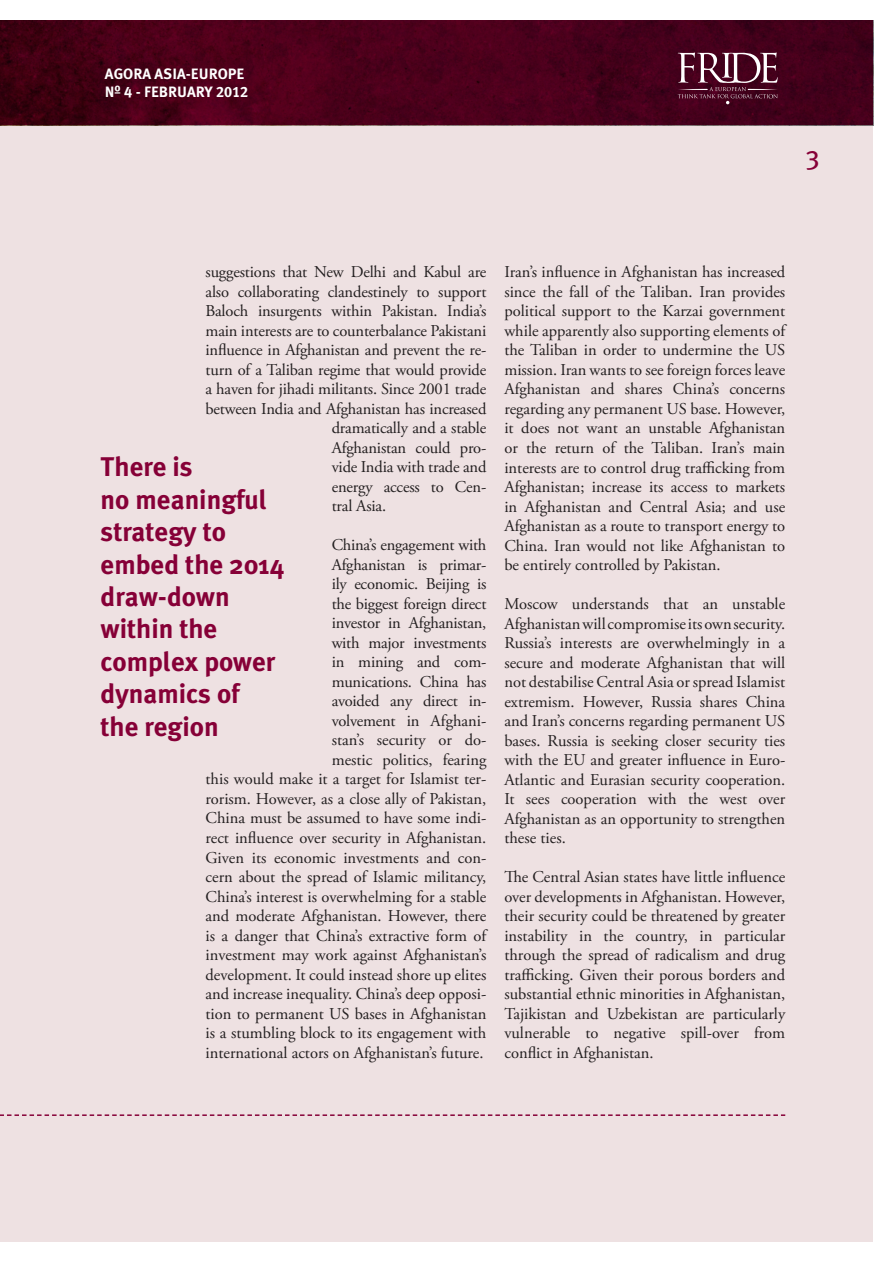
<style>
.page{position:relative;width:893px;height:1263px;background:#fff}
.page>*{position:absolute;margin:0;border:0;box-sizing:border-box;transform-origin:0 0}
.t1{font:700 27px/32.4px "Meta Plus";color:#860037}
.t2{font:27px "Meta Plus Book Caps";color:#860037}
.t3{font:16.5px/19.5px "Adobe Garamond Pro";color:#231f20;text-align:justify}
.t4{font:15px/18px "Meta Plus Bold Caps";color:#fff}
</style>
<div class="page">
<div style="left:0;top:22px;width:872px;height:1220px;background:#eee1e2"></div>
<img style="left:0;top:21px;width:873px;height:104px">
<svg style="left:0;top:1114px;width:785px;height:2px"></svg>
<svg style="left:678px;top:52px;width:100px;height:52px;background:#6a3349"></svg>
<p class="t4" style="left:105px;top:65px;width:145px">AGORA ASIA-EUROPE<br>Nº 4 - FEBRUARY 2012</p>
<h1 class="t2" style="left:805px;top:144px;width:16px">3</h1>
<p class="t3" style="left:206px;top:263px;width:282px">suggestions that New Delhi and Kabul are</p>
<p class="t3" style="left:206px;top:282px;width:282px">also collaborating clandestinely to support</p>
<p class="t3" style="left:206px;top:302px;width:282px">Baloch insurgents within Pakistan. India’s</p>
<p class="t3" style="left:206px;top:321px;width:282px">main interests are to counterbalance Pakistani</p>
<p class="t3" style="left:206px;top:341px;width:282px">influence in Afghanistan and prevent the re-</p>
<p class="t3" style="left:206px;top:360px;width:282px">turn of a Taliban regime that would provide</p>
<p class="t3" style="left:206px;top:380px;width:282px">a haven for jihadi militants. Since 2001 trade</p>
<p class="t3" style="left:206px;top:399px;width:282px">between India and Afghanistan has increased</p>
<p class="t3" style="left:332px;top:419px;width:156px">dramatically and a stable</p>
<p class="t3" style="left:332px;top:438px;width:156px">Afghanistan could pro-</p>
<p class="t3" style="left:332px;top:458px;width:156px">vide India with trade and</p>
<p class="t3" style="left:332px;top:477px;width:156px">energy access to Cen-</p>
<p class="t3" style="left:332px;top:497px;width:56px">tral Asia.</p>
<p class="t3" style="left:206px;top:536px;width:282px;text-align:right">China’s engagement with<br>Afghanistan is primar-<br>ily economic. Beijing is<br>the biggest foreign direct<br>investor in Afghanistan,<br>with major investments<br>in mining and com-<br>munications. China has<br>avoided any direct in-<br>volvement in Afghani-<br>stan’s security or do-<br>mestic politics, fearing<br>this would make it a target for Islamist ter&shy;rorism. However, as a close ally of Pakistan, China must be assumed to have some indi&shy;rect influence over security in Afghanistan.<br>Given its economic investments and con&shy;cern about the spread of Islamic militancy, China’s interest is overwhelming for a stable and moderate Afghanistan. However, there is a danger that China’s extractive form of investment may work against Afghanistan’s development. It could instead shore up elites and increase inequality. China’s deep opposi&shy;tion to permanent US bases in Afghanistan is a stumbling block to its engagement with international actors on Afghanistan’s future.</p>
<h1 class="t1" style="left:101px;top:451px;width:186px">There is<br>no meaningful strategy to embed the 2014 draw-down within the complex power dynamics of<br>the region</h1>
<p class="t3" style="left:504px;top:263px;width:282px">Iran’s influence in Afghanistan has increased since the fall of the Taliban. Iran provides political support to the Karzai government while apparently also supporting elements of the Taliban in order to undermine the US mission. Iran wants to see foreign forces leave Afghanistan and shares China’s concerns regarding any permanent US base. However, it does not want an unstable Afghanistan or the return of the Taliban. Iran’s main interests are to control drug trafficking from Afghanistan; increase its access to markets in Afghanistan and Central Asia; and use Afghanistan as a route to transport energy to China. Iran would not like Afghanistan to be entirely controlled by Pakistan.</p>
<p class="t3" style="left:504px;top:595px;width:282px">Moscow understands that an unstable Afghanistan will compromise its own security.<br>Russia’s interests are overwhelmingly in a secure and moderate Afghanistan that will not destabilise Central Asia or spread Islamist extremism. However, Russia shares China and Iran’s concerns regarding permanent US bases. Russia is seeking closer security ties with the EU and greater influence in Euro-Atlantic and Eurasian security cooperation.<br>It sees cooperation with the west over Afghanistan as an opportunity to strengthen these ties.</p>
<p class="t3" style="left:504px;top:868px;width:282px">The Central Asian states have little influence over developments in Afghanistan. However, their security could be threatened by greater instability in the country, in particular through the spread of radicalism and drug trafficking. Given their porous borders and substantial ethnic minorities in Afghanistan, Tajikistan and Uzbekistan are particularly vulnerable to negative spill-over from conflict in Afghanistan.</p>
</div>
